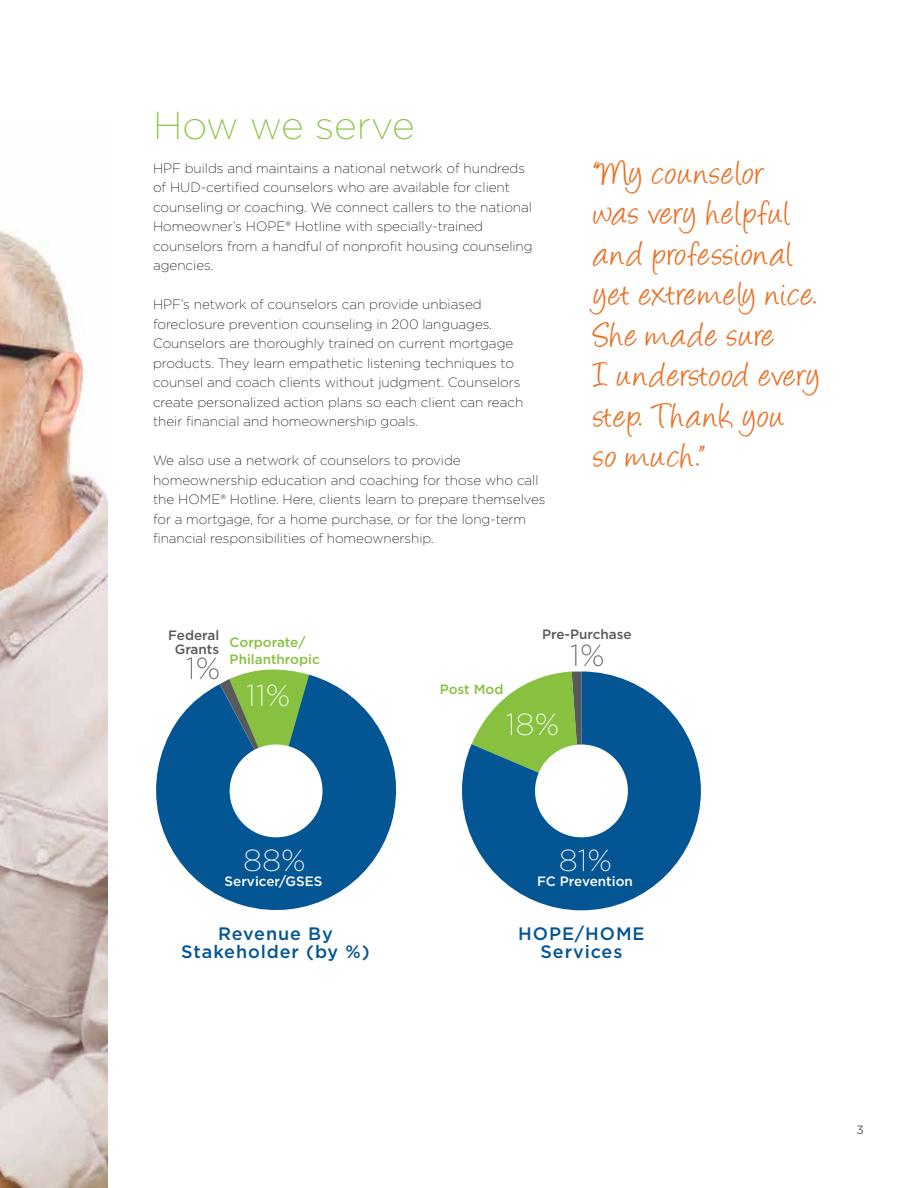
<style>
.page{position:relative;width:918px;height:1188px;background:#fff}
.page>*{position:absolute;margin:0;border:0;box-sizing:border-box;transform-origin:0 0}
.t1{font:39px/40.5px "Angelina";letter-spacing:.045em;color:#ea7024}
.t2{font:200 39px "Gotham";color:#88c140}
.t3{font:200 30.45px "Gotham";color:#fff}
.t4{font:200 30.45px "Gotham";color:#58595b}
.t5{font:500 18px/18px "Gotham";letter-spacing:.05em;color:#045594;text-align:center}
.t6{font:200 13.5px/19.5px "Gotham";color:#000}
.t7{font:500 13.5px/16.2px "Gotham";color:#88c140}
.t8{font:500 13.5px/14.1px "Gotham";color:#58595b;text-align:center}
.t9{font:500 13.5px "Gotham";color:#fff}
.t10{font:12px "Gotham";color:#58595b}
</style>
<div class="page">
<img style="left:0;top:230px;width:108px;height:958px">
<svg style="left:240px;top:669px;width:70px;height:6px"></svg>
<svg style="left:156px;top:675px;width:241px;height:236px;fill:#045594"></svg>
<svg style="left:462px;top:671px;width:239px;height:239px;fill:#045594"></svg>
<div style="left:230px;top:744px;width:93px;height:93px;background:#fff;border-radius:50%"></div>
<div style="left:535px;top:744px;width:93px;height:93px;background:#fff;border-radius:50%"></div>
<h1 class="t2" style="left:153px;top:101px;width:263px">How we serve</h1>
<p class="t6" style="left:153px;top:158px;width:381px">HPF builds and maintains a national network of hundreds of HUD-certified counselors who are available for client counseling or coaching. We connect callers to the national Homeowner’s HOPE® Hotline with specially-trained counselors from a handful of nonprofit housing counseling agencies.</p>
<p class="t6" style="left:153px;top:294px;width:372px">HPF’s network of counselors can provide unbiased foreclosure prevention counseling in 200 languages.<br>Counselors are thoroughly trained on current mortgage products. They learn empathetic listening techniques to counsel and coach clients without judgment. Counselors create personalized action plans so each client can reach their financial and homeownership goals.</p>
<p class="t6" style="left:153px;top:450px;width:394px">We also use a network of counselors to provide homeownership education and coaching for those who call the HOME® Hotline. Here, clients learn to prepare themselves for a mortgage, for a home purchase, or for the long-term financial responsibilities of homeownership.</p>
<h1 class="t1" style="left:594px;top:157px;width:228px">“My counselor was very helpful and professional yet extremely nice.<br>She made sure<br>I understood every step. Thank you<br>so much.”</h1>
<p class="t8" style="left:168px;top:628px;width:53px">Federal<br>Grants</p>
<h2 class="t4" style="left:186px;top:650px;width:36px">1%</h2>
<p class="t7" style="left:230px;top:634px;width:92px">Corporate/<br>Philanthropic</p>
<h2 class="t3" style="left:246px;top:677px;width:46px">11%</h2>
<h2 class="t3" style="left:243px;top:841px;width:64px">88%</h2>
<p class="t9" style="left:225px;top:872px;width:99px">Servicer/GSES</p>
<h3 class="t5" style="left:181px;top:924px;width:190px">Revenue By<br>Stakeholder (by %)</h3>
<p class="t8" style="left:542px;top:627px;width:91px">Pre-Purchase</p>
<p class="t7" style="left:440px;top:680px;width:65px">Post Mod</p>
<h2 class="t3" style="left:506px;top:705px;width:55px">18%</h2>
<h2 class="t4" style="left:570px;top:637px;width:36px">1%</h2>
<h2 class="t3" style="left:559px;top:841px;width:55px">81%</h2>
<p class="t9" style="left:537px;top:872px;width:97px">FC Prevention</p>
<h3 class="t5" style="left:518px;top:924px;width:128px">HOPE/HOME<br>Services</h3>
<p class="t10" style="left:857px;top:1122px;width:9px">3</p>
</div>
